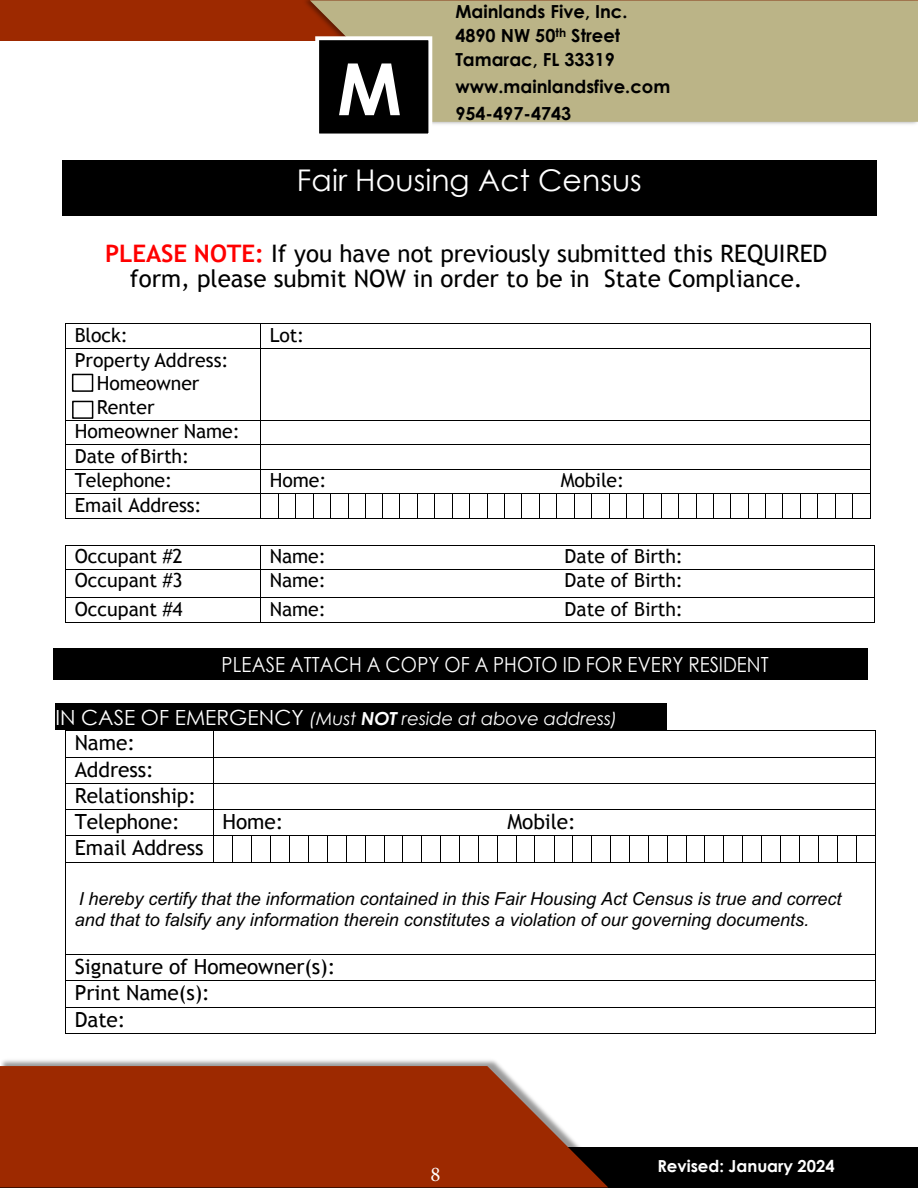
<style>
.page{position:relative;width:918px;height:1188px;background:#fff}
.page>*{position:absolute;margin:0;border:0;box-sizing:border-box;transform-origin:0 0}
.t1{font:700 72px "Century Gothic";color:#fff}
.t2{font:29.85px "Century Gothic";letter-spacing:.005em;color:#fff}
.t3{font:24.15px/24.5px "Trebuchet MS";color:#000;text-align:center}
.t4{font:21px "Minion Pro";color:#fff}
.t5{font:20.85px/26.2px "Trebuchet MS";letter-spacing:-.005em;color:#000}
.t6{font:20.85px "Century Gothic";letter-spacing:.005em;color:#fff;scale:.89 1}
.t7{font:19.5px "Trebuchet MS";letter-spacing:-.005em;color:#000}
.t8{font:italic 18px/20.9px "Arial";color:#000}
.t9{font:700 18px/24.2px "Century Gothic";color:#000}
.t10{font:italic 18px "Century Gothic";color:#fff}
.t11{font:700 16.5px "Century Gothic";color:#fff}
.s1{font-weight:700;color:#f00}
.s2{font-style:normal;font-size:20.85px}
.s3{font-weight:700}
</style>
<div class="page">
<div style="left:0;top:0;width:918px;height:41px;background:#9d2900"></div>
<div style="left:310px;top:0;width:608px;height:122px;background:#bbb487"></div>
<div style="left:0;top:1147px;width:918px;height:41px;background:#000"></div>
<img style="left:1px;top:1060px;width:499px;height:6px">
<svg style="left:0;top:1066px;width:608px;height:121px;background:#a23a15"></svg>
<div style="left:317px;top:38px;width:113px;height:98px;background:#000"></div>
<div style="left:315px;top:36px;width:117px;height:101px;border:4px solid #fff"></div>
<div style="left:72px;top:374px;width:21px;height:18px;border:1px solid #000"></div>
<div style="left:72px;top:401px;width:21px;height:18px;border:1px solid #000"></div>
<hr style="left:66px;top:323px;width:195px;height:1px;background:#000">
<hr style="left:261px;top:323px;width:609px;height:1px;background:#000">
<svg style="left:65px;top:323px;width:1px;height:25px"></svg>
<hr style="left:66px;top:348px;width:195px;height:1px;background:#000">
<hr style="left:261px;top:348px;width:609px;height:1px;background:#000">
<svg style="left:870px;top:323px;width:1px;height:25px"></svg>
<hr style="left:65px;top:348px;width:1px;height:72px;background:#000">
<hr style="left:261px;top:348px;width:1px;height:72px;background:#000">
<hr style="left:870px;top:348px;width:1px;height:72px;background:#000">
<hr style="left:66px;top:420px;width:195px;height:1px;background:#000">
<hr style="left:66px;top:444px;width:195px;height:1px;background:#000">
<hr style="left:66px;top:469px;width:195px;height:1px;background:#000">
<hr style="left:66px;top:493px;width:195px;height:1px;background:#000">
<svg style="left:65px;top:420px;width:1px;height:99px"></svg>
<hr style="left:66px;top:518px;width:195px;height:1px;background:#000">
<svg style="left:261px;top:420px;width:610px;height:99px"></svg>
<hr style="left:66px;top:545px;width:195px;height:1px;background:#000">
<hr style="left:261px;top:545px;width:184px;height:1px;background:#000">
<hr style="left:446px;top:545px;width:428px;height:1px;background:#000">
<hr style="left:66px;top:569px;width:195px;height:1px;background:#000">
<hr style="left:261px;top:569px;width:184px;height:1px;background:#000">
<hr style="left:446px;top:569px;width:428px;height:1px;background:#000">
<hr style="left:66px;top:597px;width:195px;height:1px;background:#000">
<hr style="left:261px;top:597px;width:184px;height:1px;background:#000">
<hr style="left:446px;top:597px;width:428px;height:1px;background:#000">
<svg style="left:65px;top:545px;width:1px;height:78px"></svg>
<hr style="left:66px;top:622px;width:195px;height:1px;background:#000">
<hr style="left:261px;top:622px;width:184px;height:1px;background:#000">
<hr style="left:445px;top:622px;width:429px;height:1px;background:#000">
<svg style="left:874px;top:545px;width:1px;height:78px"></svg>
<hr style="left:66px;top:730px;width:147px;height:1px;background:#000">
<hr style="left:66px;top:757px;width:147px;height:1px;background:#000">
<hr style="left:66px;top:783px;width:147px;height:1px;background:#000">
<hr style="left:66px;top:809px;width:147px;height:1px;background:#000">
<hr style="left:66px;top:836px;width:147px;height:1px;background:#000">
<svg style="left:65px;top:730px;width:1px;height:133px"></svg>
<hr style="left:66px;top:862px;width:147px;height:1px;background:#000">
<svg style="left:213px;top:730px;width:663px;height:133px"></svg>
<hr style="left:65px;top:863px;width:1px;height:91px;background:#000">
<hr style="left:875px;top:863px;width:1px;height:91px;background:#000">
<hr style="left:66px;top:954px;width:809px;height:1px;background:#000">
<hr style="left:66px;top:981px;width:809px;height:1px;background:#000">
<hr style="left:66px;top:1007px;width:809px;height:1px;background:#000">
<svg style="left:65px;top:954px;width:1px;height:80px"></svg>
<hr style="left:66px;top:1033px;width:809px;height:1px;background:#000">
<svg style="left:875px;top:954px;width:1px;height:80px"></svg>
<div style="left:62px;top:160px;width:815px;height:56px;background:#000"></div>
<div style="left:53px;top:648px;width:815px;height:32px;background:#000"></div>
<div style="left:56px;top:704px;width:611px;height:26px;background:#000"></div>
<h1 class="t1" style="left:337px;top:43px;width:66px">M</h1>
<p class="t9" style="left:455px;top:-2px;width:174px">Mainlands Five, Inc.<br>4890 NW 50<sup>th</sup> Street<br>Tamarac, FL 33319</p>
<p class="t9" style="left:455px;top:72px;width:216px;line-height:27px">www.mainlandsfive.com<br>954-497-4743</p>
<h2 class="t2" style="left:297px;top:161px;width:346px">Fair Housing Act Census</h2>
<p class="t3" style="left:105px;top:242px;width:724px"><span class="s1">PLEASE NOTE:</span> If you have not previously submitted this REQUIRED form, please submit NOW in order to be in State Compliance.</p>
<p class="t7" style="left:75px;top:323px;width:55px">Block:</p>
<p class="t7" style="left:270px;top:323px;width:36px">Lot:</p>
<p class="t7" style="left:75px;top:349px;width:156px">Property Address:</p>
<p class="t7" style="left:97px;top:372px;width:104px">Homeowner</p>
<p class="t7" style="left:97px;top:396px;width:59px">Renter</p>
<p class="t7" style="left:75px;top:420px;width:167px">Homeowner Name:</p>
<p class="t7" style="left:75px;top:444px;width:116px">Date ofBirth:</p>
<p class="t7" style="left:75px;top:469px;width:99px">Telephone:</p>
<p class="t7" style="left:270px;top:469px;width:58px">Home:</p>
<p class="t7" style="left:561px;top:469px;width:65px">Mobile:</p>
<p class="t7" style="left:75px;top:493px;width:128px">Email Address:</p>
<p class="t7" style="left:75px;top:545px;width:109px">Occupant #2</p>
<p class="t7" style="left:270px;top:545px;width:58px">Name:</p>
<p class="t7" style="left:565px;top:545px;width:120px">Date of Birth:</p>
<p class="t7" style="left:75px;top:569px;width:109px">Occupant #3</p>
<p class="t7" style="left:270px;top:569px;width:58px">Name:</p>
<p class="t7" style="left:565px;top:569px;width:120px">Date of Birth:</p>
<p class="t7" style="left:75px;top:597px;width:109px">Occupant #4</p>
<p class="t7" style="left:270px;top:597px;width:58px">Name:</p>
<p class="t7" style="left:565px;top:597px;width:120px">Date of Birth:</p>
<p class="t6" style="left:222px;top:652px;width:616px">PLEASE ATTACH A COPY OF A PHOTO ID FOR EVERY RESIDENT</p>
<p class="t10" style="left:55px;top:707px;width:564px"><span class="s2">IN CASE OF EMERGENCY</span> (Must <span class="s3">NOT</span> reside at above address)</p>
<p class="t5" style="left:75px;top:730px;width:123px">Name:<br>Address:<br>Relationship:<br>Telephone:</p>
<p class="t5" style="left:223px;top:808px;width:62px">Home:</p>
<p class="t5" style="left:508px;top:808px;width:70px">Mobile:</p>
<p class="t5" style="left:75px;top:835px;width:130px">Email Address</p>
<p class="t8" style="left:75px;top:888px;width:768px">I hereby certify that the information contained in this Fair Housing Act Census is true and correct and that to falsify any information therein constitutes a violation of our governing documents.</p>
<p class="t5" style="left:75px;top:954px;width:262px">Signature of Homeowner(s):<br>Print Name(s):<br>Date:</p>
<p class="t4" style="left:430px;top:1160px;width:12px">8</p>
<p class="t11" style="left:657px;top:1156px;width:179px">Revised: January 2024</p>
</div>
